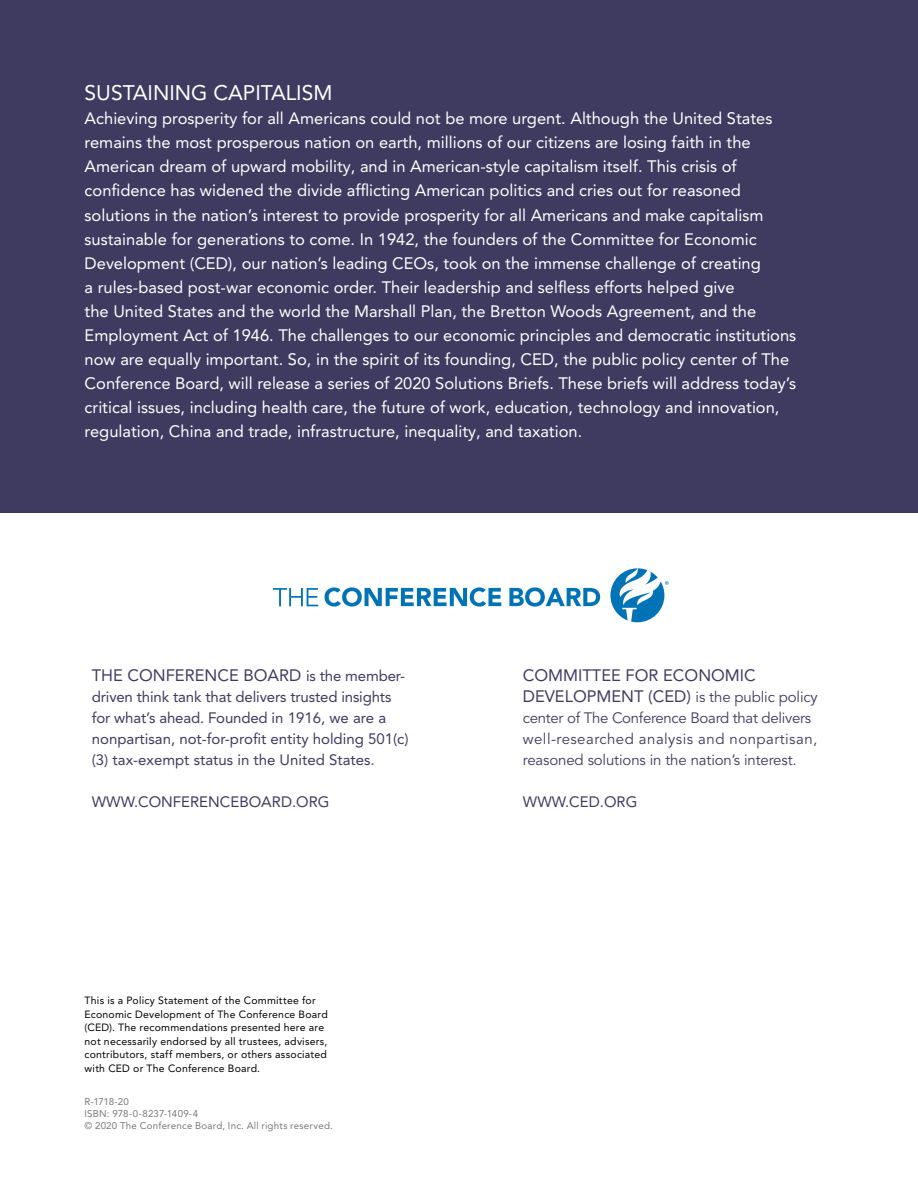
<style>
.page{position:relative;width:918px;height:1188px;background:#fff}
.page>*{position:absolute;margin:0;border:0;box-sizing:border-box;transform-origin:0 0}
.t1{font:21px "Avenir LT Pro";color:#fff}
.t2{font:16.5px/24px "Avenir LT Pro";color:#fff}
.t3{font:16.5px "Avenir LT Pro";color:#3f3a60}
.t4{font:15px/21px "Avenir LT Pro";color:#3f3a60}
.t5{font:15px/21px "Avenir LT Pro";letter-spacing:-.01em;color:#3f3a60}
.t6{font:10.5px/13.5px "Avenir LT Pro";letter-spacing:.02em;color:#000}
.t7{font:9.75px/12px "Avenir LT Pro";letter-spacing:.02em;color:#77787b}
.s1{font-size:15px}
.s2{font-size:16.5px}
</style>
<div class="page">
<svg style="left:509px;top:587px;width:91px;height:20px"></svg>
<svg style="left:273px;top:588px;width:45px;height:18px"></svg>
<svg style="left:610px;top:568px;width:59px;height:54px"></svg>
<svg style="left:325px;top:587px;width:176px;height:20px"></svg>
<div style="left:0;top:0;width:918px;height:513px;background:#3f3a60"></div>
<p class="t1" style="left:85px;top:80px;width:249px">SUSTAINING CAPITALISM</p>
<p class="t2" style="left:85px;top:107px;width:713px">Achieving prosperity for all Americans could not be more urgent. Although the United States remains the most prosperous nation on earth, millions of our citizens are losing faith in the American dream of upward mobility, and in American-style capitalism itself. This crisis of confidence has widened the divide afflicting American politics and cries out for reasoned solutions in the nation’s interest to provide prosperity for all Americans and make capitalism sustainable for generations to come. In 1942, the founders of the Committee for Economic Development (CED), our nation’s leading CEOs, took on the immense challenge of creating<br>a rules-based post-war economic order. Their leadership and selfless efforts helped give<br>the United States and the world the Marshall Plan, the Bretton Woods Agreement, and the Employment Act of 1946. The challenges to our economic principles and democratic institutions now are equally important. So, in the spirit of its founding, CED, the public policy center of The Conference Board, will release a series of 2020 Solutions Briefs. These briefs will address today’s critical issues, including health care, the future of work, education, technology and innovation, regulation, China and trade, infrastructure, inequality, and taxation.</p>
<p class="t3" style="left:92px;top:665px;width:315px">THE CONFERENCE BOARD <span class="s1">is the member-</span></p>
<p class="t4" style="left:92px;top:686px;width:318px">driven think tank that delivers trusted insights for what’s ahead. Founded in 1916, we are a nonpartisan, not-for-profit entity holding 501(c) (3) tax-exempt status in the United States.</p>
<p class="t4" style="left:92px;top:791px;width:239px">WWW.CONFERENCEBOARD.ORG</p>
<p class="t6" style="left:85px;top:994px;width:245px">This is a Policy Statement of the Committee for Economic Development of The Conference Board (CED). The recommendations presented here are not necessarily endorsed by all trustees, advisers, contributors, staff members, or others associated with CED or The Conference Board.</p>
<p class="t7" style="left:85px;top:1095px;width:250px">R-1718-20<br>ISBN: 978-0-8237-1409-4<br>© 2020 The Conference Board, Inc. All rights reserved.</p>
<p class="t3" style="left:523px;top:665px;width:234px">COMMITTEE FOR ECONOMIC</p>
<p class="t5" style="left:523px;top:687px;width:296px"><span class="s2">DEVELOPMENT (CED)</span> is the public policy center of The Conference Board that delivers well-researched analysis and nonpartisan, reasoned solutions in the nation’s interest.</p>
<p class="t4" style="left:523px;top:791px;width:116px">WWW.CED.ORG</p>
</div>
